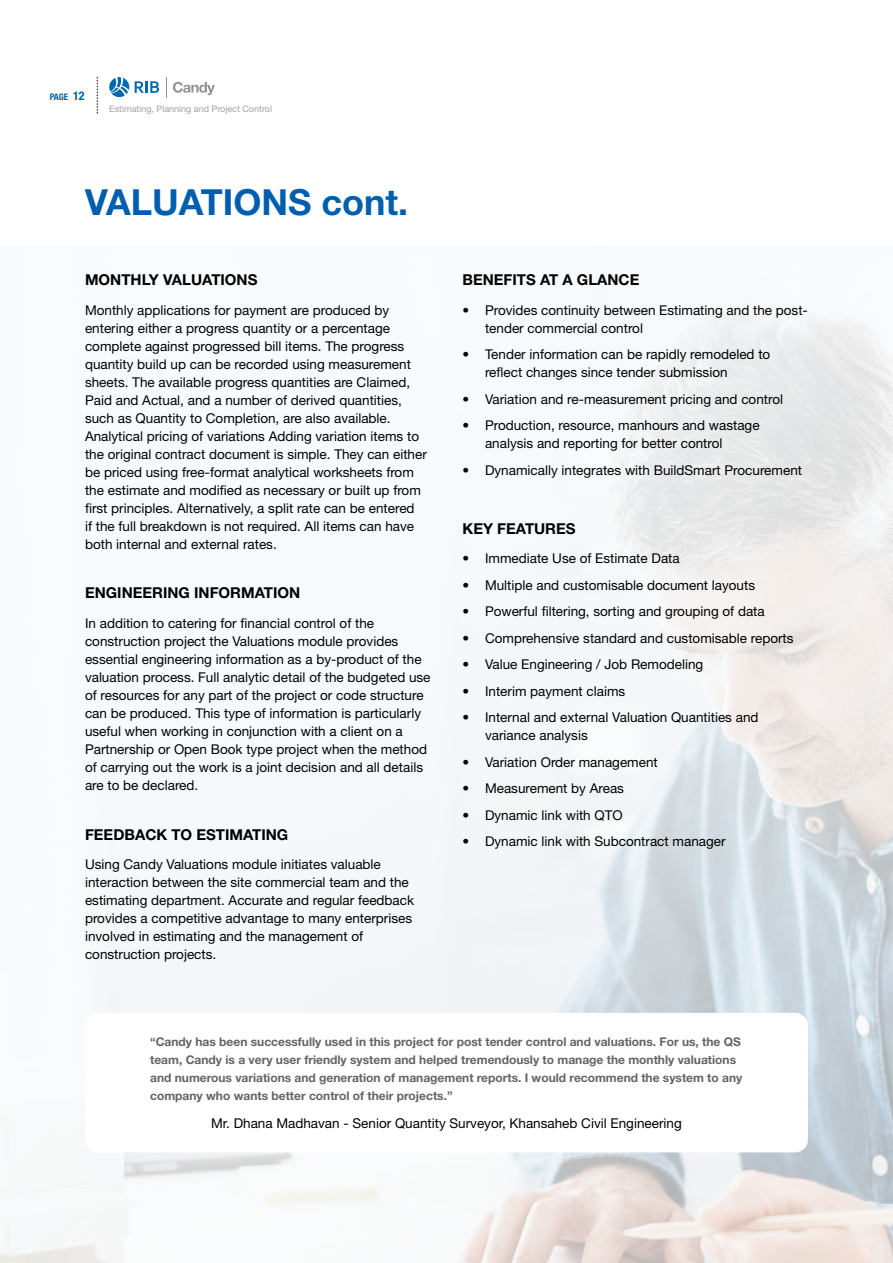
<style>
.page{position:relative;width:893px;height:1263px;background:#fff}
.page>*{position:absolute;margin:0;border:0;box-sizing:border-box;transform-origin:0 0}
.t1{font:700 36px "Helvetica Neue LT Pro";color:#005eae}
.t2{font:700 15px "Helvetica Neue LT Pro";color:#000}
.t3{font:13.5px/18px "Helvetica Neue LT Pro";color:#000}
.t4{font:700 12px/18px "Helvetica Neue LT Pro";color:#656464}
.t5{font:9px "Helvetica Neue LT Pro";color:#9fa0a0}
.t6{font:700 condensed 9px "Helvetica Neue LT Pro";color:#005eae}
.s1{font-size:12px}
</style>
<div class="page">
<svg style="left:109px;top:77px;width:50px;height:20px"></svg>
<svg style="left:166px;top:77px;width:1px;height:20px"></svg>
<svg style="left:173px;top:82px;width:42px;height:13px"></svg>
<img style="left:0;top:302px;width:893px;height:961px">
<div style="left:85px;top:1013px;width:723px;height:139px;background:#fff;border-radius:13px"></div>
<svg style="left:97px;top:77px;width:1px;height:37px"></svg>
<p class="t6" style="left:50px;top:91px;width:36px">PAGE <span class="s1">12</span></p>
<p class="t5" style="left:109px;top:103px;width:164px">Estimating, Planning and Project Control</p>
<h1 class="t1" style="left:85px;top:180px;width:325px">VALUATIONS cont.</h1>
<p class="t2" style="left:85px;top:270px;width:174px">MONTHLY VALUATIONS</p>
<p class="t3" style="left:85px;top:300px;width:343px">Monthly applications for payment are produced by entering either a progress quantity or a percentage complete against progressed bill items. The progress quantity build up can be recorded using measurement sheets. The available progress quantities are Claimed, Paid and Actual, and a number of derived quantities, such as Quantity to Completion, are also available.<br>Analytical pricing of variations Adding variation items to the original contract document is simple. They can either be priced using free-format analytical worksheets from the estimate and modified as necessary or built up from first principles. Alternatively, a split rate can be entered<br>if the full breakdown is not required. All items can have both internal and external rates.</p>
<p class="t2" style="left:85px;top:584px;width:217px">ENGINEERING INFORMATION</p>
<p class="t3" style="left:85px;top:614px;width:347px">In addition to catering for financial control of the construction project the Valuations module provides essential engineering information as a by-product of the valuation process. Full analytic detail of the budgeted use of resources for any part of the project or code structure can be produced. This type of information is particularly useful when working in conjunction with a client on a Partnership or Open Book type project when the method of carrying out the work is a joint decision and all details are to be declared.</p>
<p class="t2" style="left:85px;top:825px;width:205px">FEEDBACK TO ESTIMATING</p>
<p class="t3" style="left:85px;top:855px;width:331px">Using Candy Valuations module initiates valuable interaction between the site commercial team and the estimating department. Accurate and regular feedback provides a competitive advantage to many enterprises involved in estimating and the management of construction projects.</p>
<p class="t2" style="left:462px;top:270px;width:178px">BENEFITS AT A GLANCE</p>
<p class="t3" style="left:485px;top:300px;width:324px;text-indent:-23px">• Provides continuity between Estimating and the post&shy;tender commercial control</p>
<p class="t3" style="left:485px;top:345px;width:287px;text-indent:-23px">• Tender information can be rapidly remodeled to reflect changes since tender submission</p>
<p class="t3" style="left:462px;top:389px;width:322px">• Variation and re-measurement pricing and control</p>
<p class="t3" style="left:485px;top:416px;width:276px;text-indent:-23px">• Production, resource, manhours and wastage analysis and reporting for better control</p>
<p class="t3" style="left:462px;top:460px;width:341px">• Dynamically integrates with BuildSmart Procurement</p>
<p class="t2" style="left:462px;top:519px;width:115px">KEY FEATURES</p>
<p class="t3" style="left:462px;top:549px;width:219px">• Immediate Use of Estimate Data</p>
<p class="t3" style="left:462px;top:576px;width:294px">• Multiple and customisable document layouts</p>
<p class="t3" style="left:462px;top:602px;width:304px">• Powerful filtering, sorting and grouping of data</p>
<p class="t3" style="left:462px;top:629px;width:333px">• Comprehensive standard and customisable reports</p>
<p class="t3" style="left:462px;top:655px;width:242px">• Value Engineering / Job Remodeling</p>
<p class="t3" style="left:462px;top:682px;width:164px">• Interim payment claims</p>
<p class="t3" style="left:485px;top:708px;width:275px;text-indent:-23px">• Internal and external Valuation Quantities and variance analysis</p>
<p class="t3" style="left:462px;top:753px;width:197px">• Variation Order management</p>
<p class="t3" style="left:462px;top:779px;width:163px">• Measurement by Areas</p>
<p class="t3" style="left:462px;top:806px;width:162px">• Dynamic link with QTO</p>
<p class="t3" style="left:462px;top:832px;width:265px">• Dynamic link with Subcontract manager</p>
<p class="t4" style="left:150px;top:1032px;width:594px">“Candy has been successfully used in this project for post tender control and valuations. For us, the QS team, Candy is a very user friendly system and helped tremendously to manage the monthly valuations and numerous variations and generation of management reports. I would recommend the system to any company who wants better control of their projects.”</p>
<p class="t3" style="left:211px;top:1113px;width:472px">Mr. Dhana Madhavan - Senior Quantity Surveyor, Khansaheb Civil Engineering</p>
</div>
